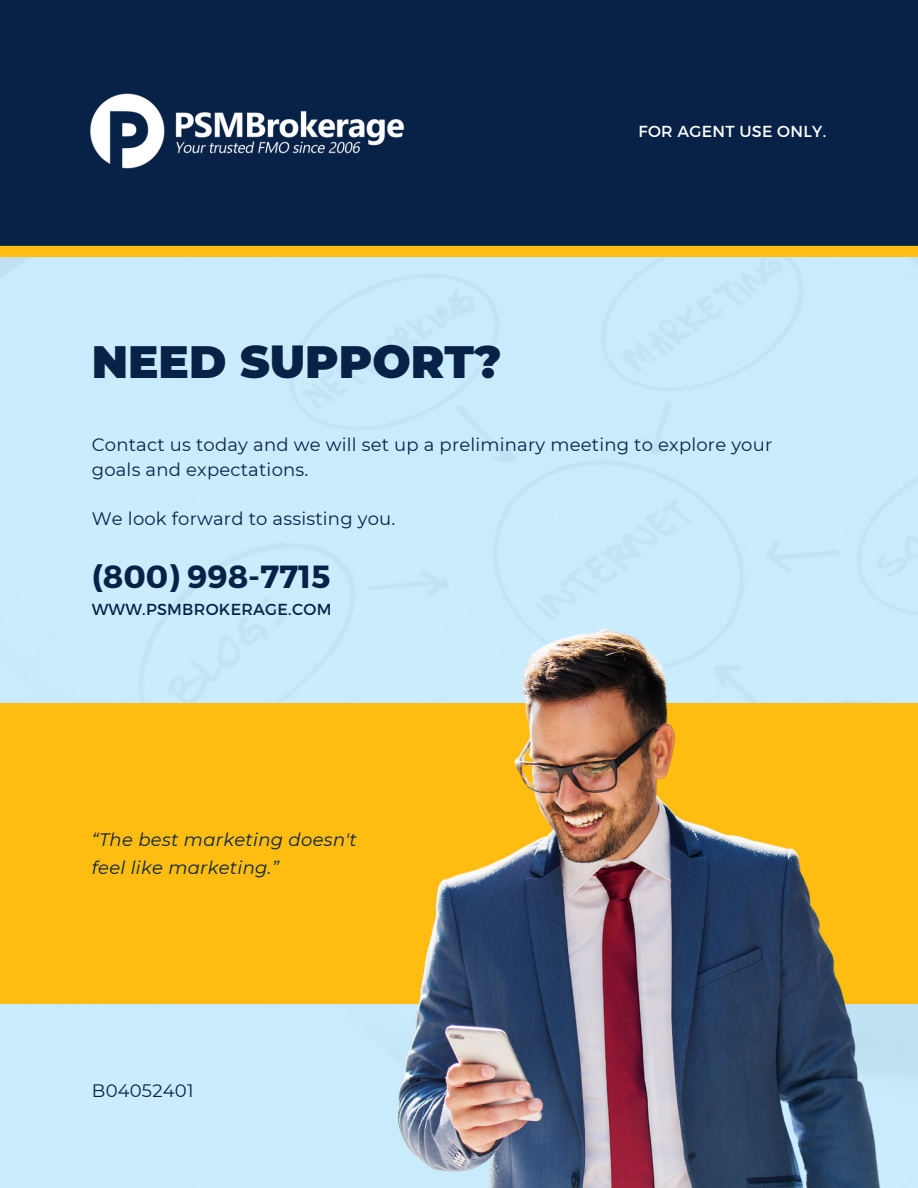
<style>
.page{position:relative;width:918px;height:1188px;background:#fff}
.page>*{position:absolute;margin:0;border:0;box-sizing:border-box;transform-origin:0 0}
.t1{font:900 45.3px "Montserrat";color:#082247}
.t2{font:700 31.95px "Montserrat";color:#082247}
.t3{font:18px/24.8px "Montserrat";letter-spacing:.01em;color:#082247}
.t4{font:italic 18px/28.2px "Montserrat";letter-spacing:.02em;color:#082247}
.t5{font:15.9px "Montserrat";letter-spacing:.02em;color:#082247}
.t6{font:15.9px "Montserrat";letter-spacing:.02em;color:#fff}
</style>
<div class="page">
<div style="left:0;top:208px;width:918px;height:980px;background:#c5ebfe"></div>
<div style="left:0;top:703px;width:918px;height:300px;background:#febd10"></div>
<div style="left:0;top:0;width:918px;height:251px;background:#082247"></div>
<div style="left:0;top:246px;width:918px;height:11px;background:#febd10"></div>
<img style="left:90px;top:93px;width:315px;height:76px">
<img style="left:106px;top:551px;width:812px;height:637px">
<p class="t1" style="left:92px;top:334px;width:411px">NEED SUPPORT?</p>
<p class="t6" style="left:639px;top:121px;width:189px">FOR AGENT USE ONLY.</p>
<h4 class="t3" style="left:92px;top:432px;width:682px">Contact us today and we will set up a preliminary meeting to explore your goals and expectations.</h4>
<h4 class="t3" style="left:92px;top:506px;width:305px">We look forward to assisting you.</h4>
<h1 class="t2" style="left:92px;top:556px;width:240px">(800) 998-7715</h1>
<p class="t5" style="left:92px;top:599px;width:241px">WWW.PSMBROKERAGE.COM</p>
<h4 class="t4" style="left:92px;top:825px;width:267px">“The best marketing doesn't feel like marketing.”</h4>
<p class="t3" style="left:92px;top:1078px;width:103px">B04052401</p>
</div>
